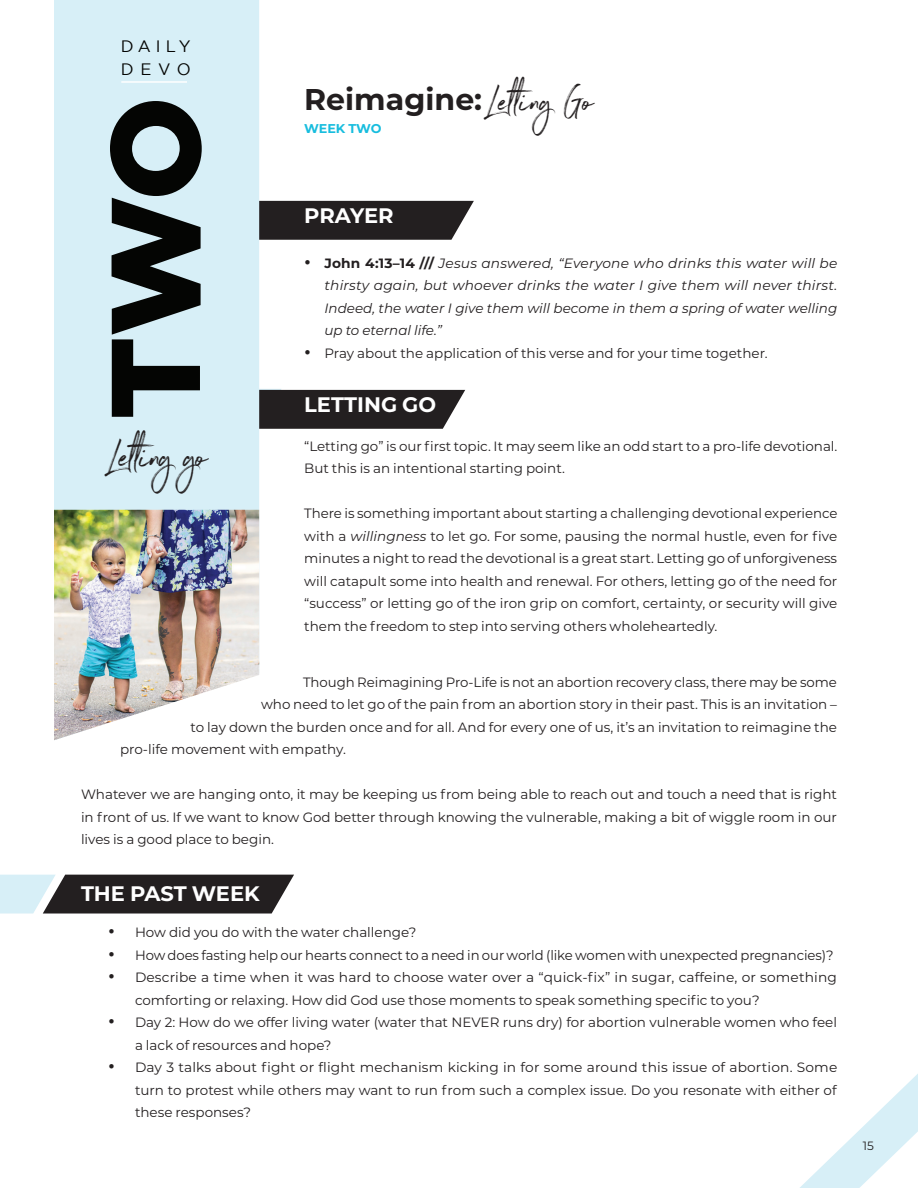
<style>
.page{position:relative;width:918px;height:1188px;background:#fff}
.page>*{position:absolute;margin:0;border:0;box-sizing:border-box;transform-origin:0 0}
.t1{font:900 126px "Gotham";color:#040503}
.t2{font:43.5px "Northwell";letter-spacing:-.02em;color:#231f20}
.t3{font:700 30px "Montserrat";color:#231f20}
.t4{font:700 21px "Montserrat";color:#fff}
.t5{font:16.5px "Gotham";letter-spacing:.305em;color:#040503}
.t6{font:13.5px/22.5px "Montserrat";color:#231f20}
.t7{font:italic 13.5px/22.5px "Montserrat";color:#231f20;text-align:justify}
.t8{font:700 12.75px "Montserrat";letter-spacing:-.015em;color:#18bdde}
.t9{font:12px "Montserrat";color:#231f20}
.s1{font-family:"Northwell";font-weight:400;font-size:40.5px}
.s2{font-family:"Northwell Alt";font-weight:400;font-size:40.5px}
.s3{font-weight:700;font-style:normal}
.s4{font-style:italic}
</style>
<div class="page">
<svg style="left:800px;top:1074px;width:118px;height:114px"></svg>
<svg style="left:259px;top:201px;width:215px;height:39px;background:#302c2d"></svg>
<svg style="left:259px;top:389px;width:206px;height:40px;background:#343031"></svg>
<div style="left:54px;top:0;width:205px;height:510px;background:#d7eff7"></div>
<hr style="left:121px;top:81px;width:66px;height:2px;background:#fff">
<svg style="left:0;top:875px;width:294px;height:39px;background:#4f5052"></svg>
<img style="left:54px;top:510px;width:205px;height:230px">
<p class="t5" style="left:121px;top:37px;width:72px">DAILY</p>
<p class="t5" style="left:121px;top:60px;width:72px">DEVO</p>
<p class="t1" style="left:83px;top:420px;width:325px;rotate:-90deg">TWO</p>
<p class="t2" style="left:108px;top:426px;width:102px">Letting go</p>
<p class="t3" style="left:304px;top:78px;width:291px">Reimagine:<span class="s1">Letting</span> <span class="s2">G</span><span class="s1">o</span></p>
<p class="t8" style="left:304px;top:119px;width:79px">WEEK TWO</p>
<p class="t4" style="left:304px;top:200px;width:91px">PRAYER</p>
<p class="t7" style="left:324px;top:251px;width:514px;text-indent:-20px">• <span class="s3">John 4:13–14 ///</span> Jesus answered, “Everyone who drinks this water will be thirsty again, but whoever drinks the water I give them will never thirst.<br>Indeed, the water I give them will become in them a spring of water welling up to eternal life.”</p>
<p class="t6" style="left:304px;top:341px;width:465px">• Pray about the application of this verse and for your time together.</p>
<p class="t4" style="left:304px;top:389px;width:133px">LETTING GO</p>
<p class="t6" style="left:304px;top:434px;width:535px">“Letting go” is our first topic. It may seem like an odd start to a pro-life devotional.<br>But this is an intentional starting point.</p>
<p class="t6" style="left:304px;top:502px;width:535px;text-align:justify">There is something important about starting a challenging devotional experience with a <span class="s4">willingness</span> to let go. For some, pausing the normal hustle, even for five minutes a night to read the devotional is a great start. Letting go of unforgiveness will catapult some into health and renewal. For others, letting go of the need for “success” or letting go of the iron grip on comfort, certainty, or security will give them the freedom to step into serving others wholeheartedly.</p>
<p class="t6" style="left:303px;top:670px;width:536px">Though Reimagining Pro-Life is not an abortion recovery class, there may be some</p>
<p class="t6" style="left:261px;top:693px;width:578px">who need to let go of the pain from an abortion story in their past. This is an invitation –</p>
<p class="t6" style="left:190px;top:715px;width:648px">to lay down the burden once and for all. And for every one of us, it’s an invitation to reimagine the</p>
<p class="t6" style="left:120px;top:738px;width:227px">pro-life movement with empathy.</p>
<p class="t6" style="left:81px;top:783px;width:758px;text-align:justify">Whatever we are hanging onto, it may be keeping us from being able to reach out and touch a need that is right in front of us. If we want to know God better through knowing the vulnerable, making a bit of wiggle room in our lives is a good place to begin.</p>
<p class="t4" style="left:81px;top:879px;width:180px">THE PAST WEEK</p>
<p class="t6" style="left:108px;top:921px;width:310px">• How did you do with the water challenge?</p>
<p class="t6" style="left:108px;top:943px;width:727px">• How does fasting help our hearts connect to a need in our world (like women with unexpected pregnancies)?</p>
<p class="t6" style="left:135px;top:966px;width:703px;text-indent:-27px">• Describe a time when it was hard to choose water over a “quick-fix” in sugar, caffeine, or something comforting or relaxing. How did God use those moments to speak something specific to you?</p>
<p class="t6" style="left:135px;top:1011px;width:703px;text-indent:-27px">• Day 2: How do we offer living water (water that NEVER runs dry) for abortion vulnerable women who feel a lack of resources and hope?</p>
<p class="t6" style="left:135px;top:1056px;width:704px;text-align:justify;text-indent:-27px">• Day 3 talks about fight or flight mechanism kicking in for some around this issue of abortion. Some turn to protest while others may want to run from such a complex issue. Do you resonate with either of these responses?</p>
<p class="t9" style="left:863px;top:1137px;width:13px">15</p>
</div>
